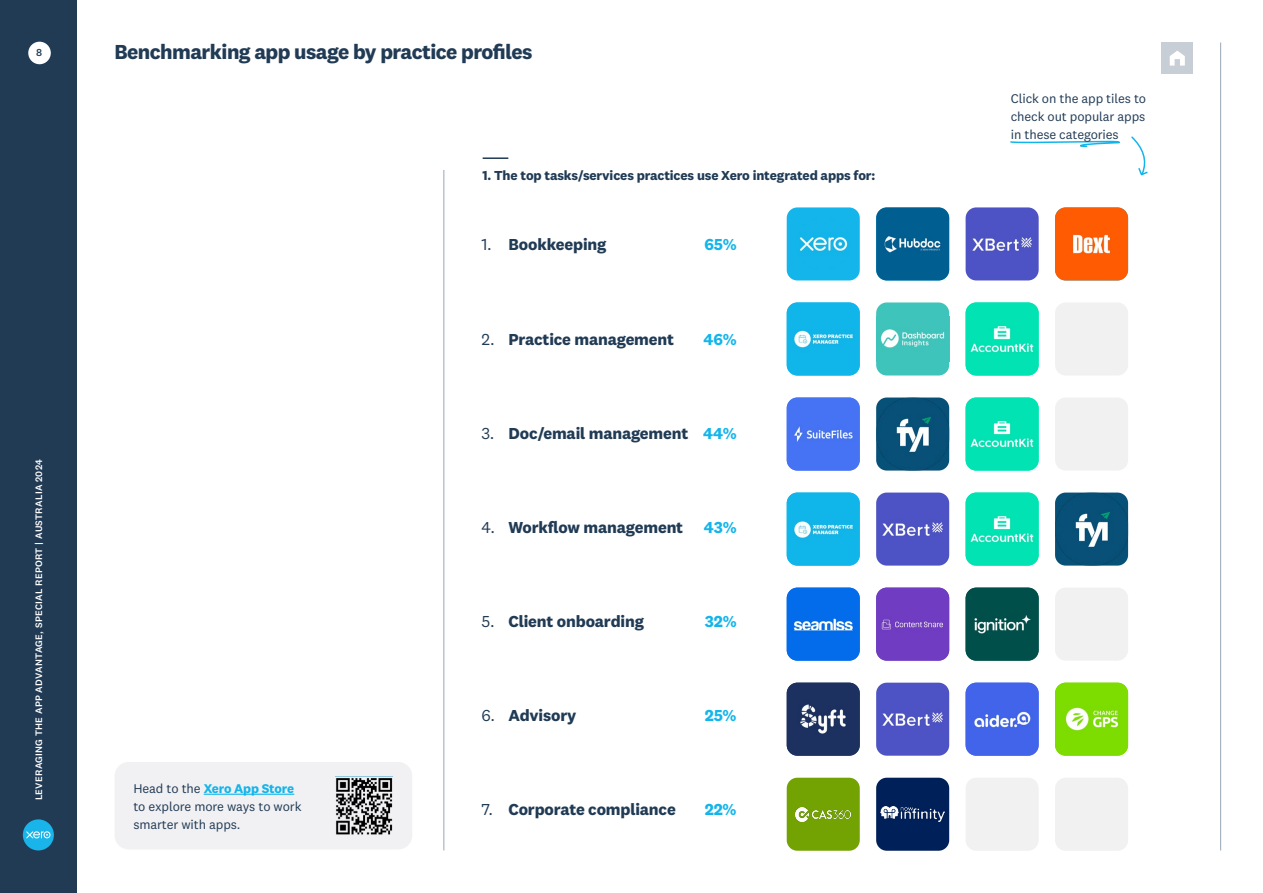
<style>
.page{position:relative;width:1263px;height:893px;background:#fff}
.page>*{position:absolute;margin:0;border:0;box-sizing:border-box;transform-origin:0 0}
.t1{font:700 21px "National 2";letter-spacing:-.025em;color:#213b55}
.t2{font:700 16.5px "National 2";letter-spacing:-.01em;color:#213b55}
.t3{font:700 16.5px "National 2";letter-spacing:-.01em;color:#13b5ea}
.t4{font:700 13.5px "National 2";letter-spacing:-.01em;color:#213b55}
.t5{font:13.2px/18px "National 2";letter-spacing:-.01em;color:#213b55}
.t6{font:500 10.5px "National 2";color:#213b55}
.t7{font:500 9.75px "National 2";letter-spacing:.025em;color:#fff}
.s1{font-weight:400}
.s2{font-weight:700;color:#13b5ea}
.s3{color:#13b5ea}
</style>
<div class="page">
<hr style="left:1220px;top:43px;width:1px;height:807px;background:#98a8b6">
<div style="left:0;top:0;width:77px;height:893px;background:#213b55"></div>
<div style="left:23px;top:819px;width:31px;height:31px;background:#19b4e9;border-radius:50%"></div>
<svg style="left:26px;top:831px;width:24px;height:7px"></svg>
<div style="left:28px;top:42px;width:23px;height:22px;background:#fff;border-radius:50%"></div>
<img style="left:787px;top:683px;width:73px;height:73px">
<div style="left:876px;top:683px;width:73px;height:73px;background:#4d53c4;border-radius:11px"></div>
<img style="left:883px;top:712px;width:59px;height:14px">
<img style="left:965px;top:683px;width:74px;height:73px">
<svg style="left:1010px;top:140px;width:110px;height:8px"></svg>
<hr style="left:444px;top:170px;width:1px;height:680px;background:#98a8b6">
<div style="left:115px;top:762px;width:297px;height:87px;background:#f1f1f3;border-radius:14px"></div>
<img style="left:336px;top:778px;width:57px;height:56px">
<hr style="left:204px;top:794px;width:90px;height:1px;background:#13b5ea">
<hr style="left:483px;top:157px;width:25px;height:2px;background:#213b55">
<img style="left:787px;top:302px;width:73px;height:73px">
<img style="left:787px;top:493px;width:73px;height:73px">
<img style="left:787px;top:397px;width:73px;height:74px">
<img style="left:787px;top:588px;width:73px;height:73px">
<img style="left:876px;top:207px;width:73px;height:73px">
<div style="left:876px;top:302px;width:73px;height:73px;background:#3fc4bb;border-radius:11px"></div>
<img style="left:880px;top:329px;width:65px;height:19px">
<img style="left:876px;top:397px;width:73px;height:74px">
<img style="left:1055px;top:493px;width:73px;height:73px">
<img style="left:876px;top:588px;width:73px;height:73px">
<div style="left:787px;top:778px;width:73px;height:73px;background:#72a303;border-radius:11px"></div>
<img style="left:796px;top:807px;width:55px;height:14px">
<div style="left:965px;top:207px;width:74px;height:73px;background:#4d53c4;border-radius:11px"></div>
<img style="left:972px;top:237px;width:60px;height:14px">
<div style="left:876px;top:493px;width:73px;height:73px;background:#4d53c4;border-radius:11px"></div>
<img style="left:883px;top:522px;width:59px;height:14px">
<div style="left:876px;top:778px;width:73px;height:73px;background:#00205a;border-radius:11px"></div>
<img style="left:881px;top:807px;width:63px;height:15px">
<img style="left:965px;top:302px;width:74px;height:73px">
<img style="left:965px;top:397px;width:74px;height:74px">
<img style="left:965px;top:493px;width:74px;height:73px">
<img style="left:965px;top:588px;width:74px;height:73px">
<img style="left:1055px;top:207px;width:73px;height:73px">
<div style="left:1055px;top:302px;width:73px;height:73px;background:#f1f1f2;border-radius:11px"></div>
<div style="left:1055px;top:397px;width:73px;height:74px;background:#f1f1f2;border-radius:11px"></div>
<div style="left:1055px;top:588px;width:73px;height:73px;background:#f1f1f2;border-radius:11px"></div>
<div style="left:1055px;top:778px;width:73px;height:73px;background:#f1f1f2;border-radius:11px"></div>
<div style="left:965px;top:778px;width:74px;height:73px;background:#f1f1f2;border-radius:11px"></div>
<div style="left:1162px;top:43px;width:31px;height:31px;background:#c7ced5"></div>
<svg style="left:1170px;top:51px;width:15px;height:15px"></svg>
<div style="left:787px;top:207px;width:73px;height:73px;background:#13b5ea;border-radius:11px"></div>
<img style="left:796px;top:217px;width:54px;height:54px;border-radius:27px">
<svg style="left:1131px;top:136px;width:17px;height:40px"></svg>
<img style="left:1055px;top:683px;width:73px;height:73px">
<p class="t6" style="left:36px;top:46px;width:8px">8</p>
<p class="t1" style="left:114px;top:38px;width:420px">Benchmarking app usage by practice profiles</p>
<p class="t4" style="left:483px;top:167px;width:394px">1. The top tasks/services practices use Xero integrated apps for:</p>
<p class="t2" style="left:482px;top:234px;width:126px"><span class="s1">1.</span> Bookkeeping</p>
<p class="t3" style="left:704px;top:234px;width:34px">65%</p>
<p class="t2" style="left:481px;top:329px;width:194px"><span class="s1">2.</span> Practice management</p>
<p class="t3" style="left:703px;top:329px;width:35px">46%</p>
<p class="t7" style="left:33px;top:800px;width:342px;rotate:-90deg">LEVERAGING THE APP ADVANTAGE, SPECIAL REPORT | AUSTRALIA 2024</p>
<p class="t5" style="left:133px;top:779px;width:170px">Head to the <span class="s2">Xero App Store </span>to explore more ways to work smarter with apps.</p>
<p class="t2" style="left:481px;top:423px;width:257px"><span class="s1">3.</span> Doc/email management <span class="s3">44%</span></p>
<p class="t2" style="left:481px;top:517px;width:257px"><span class="s1">4.</span> Workflow management <span class="s3">43%</span></p>
<p class="t2" style="left:481px;top:611px;width:164px"><span class="s1">5.</span> Client onboarding</p>
<p class="t3" style="left:705px;top:611px;width:33px">32%</p>
<p class="t2" style="left:481px;top:705px;width:96px"><span class="s1">6.</span> Advisory</p>
<p class="t3" style="left:705px;top:705px;width:33px">25%</p>
<p class="t2" style="left:481px;top:799px;width:196px"><span class="s1">7.</span> Corporate compliance</p>
<p class="t3" style="left:705px;top:799px;width:33px">22%</p>
<p class="t5" style="left:1011px;top:89px;width:137px;text-align:justify">Click on the app tiles to check out popular apps in these categories</p>
</div>
